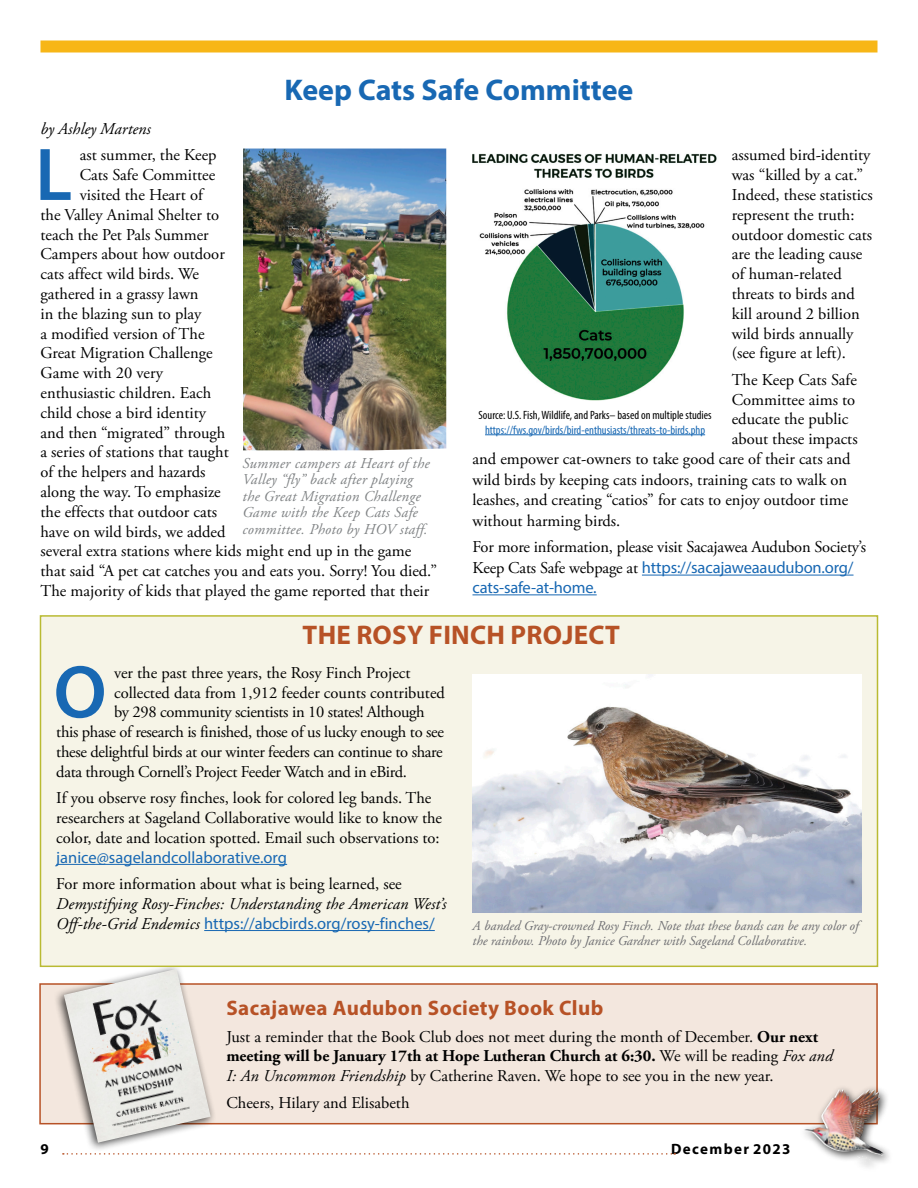
<style>
.page{position:relative;width:918px;height:1188px;background:#fff}
.page>*{position:absolute;margin:0;border:0;box-sizing:border-box;transform-origin:0 0}
._1st_para_body{font:600 75.3px "Myriad Pro";color:#1868b3}
.head_20__BLUE{font:700 30px "Myriad Pro";color:#1868b3}
.HEAD_18_pt_CAPS{font:700 27px "Myriad Pro";letter-spacing:.01em;color:#b75226}
.subhead_myriad_bold_blue{font:700 21px "Myriad Pro";letter-spacing:.02em;color:#b75226}
.body{font:16.5px/19.8px "Adobe Garamond Pro";color:#000}
._1st_para_body-2{font:16.5px "Adobe Garamond Pro";letter-spacing:-.02em;color:#000}
.body-2{font:italic 16.5px/19.8px "Adobe Garamond Pro";letter-spacing:.01em;color:#000}
._1st_para_body-3{font:16.5px "Adobe Garamond Pro";color:#000}
.t1{font:italic 15px/16.5px "Adobe Garamond Pro";letter-spacing:.02em;color:#7f8284}
.t2{font:700 15px "Myriad Pro";letter-spacing:.09em;color:#000}
.photo_credit{font:italic 13.5px/15px "Adobe Garamond Pro";color:#6d6d71}
.t3{font:condensed 12px "Myriad Pro";color:#1868b3}
.t4{font:condensed 12px "Myriad Pro";color:#000}
.s1{font-family:"Myriad Pro";color:#1868b3}
.s2{font-style:normal}
.s3{font-family:"Myriad Pro";font-style:normal;color:#1868b3}
.s4{font-weight:700}
.s5{font-style:italic}
</style>
<div class="page">
<div style="left:39px;top:983px;width:839px;height:141px;background:#f3e7de;border:2px solid #b75226"></div>
<div style="left:54px;top:963px;width:162px;height:190px;background:#000;opacity:.75"></div>
<img style="left:64px;top:969px;width:147px;height:174px">
<div style="left:798px;top:1084px;width:96px;height:89px;background:#000;opacity:.75"></div>
<img style="left:848px;top:1089px;width:21px;height:14px">
<div style="left:40px;top:40px;width:838px;height:12px;background:#f7b617"></div>
<svg style="left:63px;top:1153px;width:612px;height:2px"></svg>
<hr style="left:642px;top:575px;width:212px;height:1px;background:#1868b3">
<hr style="left:472px;top:594px;width:125px;height:1px;background:#1868b3">
<img style="left:472px;top:153px;width:245px;height:248px">
<img style="left:243px;top:149px;width:203px;height:301px">
<div style="left:40px;top:615px;width:838px;height:352px;background:#f6f4e7;border:2px solid #b9ba32"></div>
<hr style="left:56px;top:864px;width:231px;height:1px;background:#1868b3">
<hr style="left:204px;top:930px;width:231px;height:1px;background:#1868b3">
<img style="left:473px;top:674px;width:389px;height:239px">
<hr style="left:485px;top:434px;width:220px;height:1px;background:#1868b3">
<p class="head_20__BLUE" style="left:285px;top:71px;width:350px">Keep Cats Safe Committee</p>
<p class="body-2" style="left:40px;top:119px;width:112px">by Ashley Martens</p>
<p class="_1st_para_body" style="left:35px;top:127px;width:39px">L</p>
<p class="body" style="left:80px;top:146px;width:138px">ast summer, the Keep</p>
<p class="body" style="left:80px;top:166px;width:137px">Cats Safe Committee</p>
<p class="body" style="left:80px;top:185px;width:125px">visited the Heart of</p>
<p class="body" style="left:40px;top:205px;width:180px">the Valley Animal Shelter to</p>
<p class="body" style="left:40px;top:225px;width:170px">teach the Pet Pals Summer</p>
<p class="body" style="left:40px;top:245px;width:186px">Campers about how outdoor</p>
<p class="body" style="left:40px;top:265px;width:160px">cats affect wild birds. We</p>
<p class="body" style="left:40px;top:284px;width:160px">gathered in a grassy lawn</p>
<p class="body" style="left:40px;top:304px;width:162px">in the blazing sun to play</p>
<p class="body" style="left:40px;top:324px;width:166px">a modified version of The</p>
<p class="body" style="left:40px;top:344px;width:174px">Great Migration Challenge</p>
<p class="body" style="left:40px;top:364px;width:124px">Game with 20 very</p>
<p class="body" style="left:40px;top:383px;width:172px">enthusiastic children. Each</p>
<p class="body" style="left:40px;top:403px;width:167px">child chose a bird identity</p>
<p class="body" style="left:40px;top:423px;width:186px">and then “migrated” through</p>
<p class="body" style="left:40px;top:443px;width:190px">a series of stations that taught</p>
<p class="body" style="left:40px;top:463px;width:166px">of the helpers and hazards</p>
<p class="body" style="left:40px;top:482px;width:182px">along the way. To emphasize</p>
<p class="body" style="left:40px;top:502px;width:178px">the effects that outdoor cats</p>
<p class="body" style="left:40px;top:522px;width:186px">have on wild birds, we added</p>
<p class="body" style="left:40px;top:542px;width:372px">several extra stations where kids might end up in the game</p>
<p class="body" style="left:40px;top:562px;width:398px">that said “A pet cat catches you and eats you. Sorry! You died.”</p>
<p class="body" style="left:40px;top:581px;width:390px">The majority of kids that played the game reported that their</p>
<p class="t1" style="left:242px;top:455px;width:189px">Summer campers at Heart of the<br>Valley “fly” back after playing the Great Migration Challenge<br>Game with the Keep Cats Safe committee. Photo by HOV staff.</p>
<p class="body" style="left:732px;top:146px;width:143px">assumed bird-identity was “killed by a cat.”<br>Indeed, these statistics represent the truth: outdoor domestic cats are the leading cause of human-related threats to birds and kill around 2 billion wild birds annually (see figure at left).</p>
<p class="body" style="left:732px;top:370px;width:127px">The Keep Cats Safe</p>
<p class="body" style="left:732px;top:390px;width:125px">Committee aims to</p>
<p class="body" style="left:732px;top:410px;width:118px">educate the public</p>
<p class="body" style="left:732px;top:430px;width:127px">about these impacts</p>
<p class="body" style="left:472px;top:450px;width:380px">and empower cat-owners to take good care of their cats and</p>
<p class="body" style="left:472px;top:471px;width:376px">wild birds by keeping cats indoors, training cats to walk on</p>
<p class="body" style="left:472px;top:490px;width:377px">leashes, and creating “catios” for cats to enjoy outdoor time</p>
<p class="body" style="left:472px;top:511px;width:149px">without harming birds.</p>
<p class="body" style="left:472px;top:538px;width:395px;line-height:20.4px">For more information, please visit Sacajawea Audubon Society’s<br>Keep Cats Safe webpage at <span class="s1">https://sacajaweaaudubon.org/ cats-safe-at-home.</span></p>
<p class="t4" style="left:479px;top:408px;width:235px">Source: U.S. Fish, Wildlife, and Parks– based on multiple studies</p>
<p class="t3" style="left:485px;top:422px;width:222px">https://fws.gov/birds/bird-enthusiasts/threats-to-birds.php</p>
<p class="HEAD_18_pt_CAPS" style="left:303px;top:618px;width:319px">THE ROSY FINCH PROJECT</p>
<p class="_1st_para_body" style="left:54px;top:644px;width:54px">O</p>
<p class="_1st_para_body-3" style="left:114px;top:663px;width:298px">ver the past three years, the Rosy Finch Project</p>
<p class="_1st_para_body-3" style="left:114px;top:682px;width:332px">collected data from 1,912 feeder counts contributed</p>
<p class="_1st_para_body-2" style="left:114px;top:702px;width:312px">by 298 community scientists in 10 states! Although</p>
<p class="_1st_para_body-2" style="left:56px;top:722px;width:389px">this phase of research is finished, those of us lucky enough to see</p>
<p class="_1st_para_body-2" style="left:56px;top:742px;width:388px">these delightful birds at our winter feeders can continue to share</p>
<p class="_1st_para_body-2" style="left:56px;top:762px;width:352px">data through Cornell’s Project Feeder Watch and in eBird.</p>
<p class="body" style="left:56px;top:789px;width:387px">If you observe rosy finches, look for colored leg bands. The researchers at Sageland Collaborative would like to know the color, date and location spotted. Email such observations to: <span class="s1">janice@sagelandcollaborative.org</span></p>
<p class="body-2" style="left:56px;top:875px;width:392px"><span class="s2">For more information about what is being learned, see<br></span>Demystifying Rosy-Finches: Understanding the American West’s<br>Off-the-Grid Endemics <span class="s3">https://abcbirds.org/rosy-finches/</span></p>
<p class="photo_credit" style="left:473px;top:918px;width:387px">A banded Gray-crowned Rosy Finch. Note that these bands can be any color of the rainbow. Photo by Janice Gardner with Sageland Collaborative.</p>
<p class="subhead_myriad_bold_blue" style="left:226px;top:994px;width:379px">Sacajawea Audubon Society Book Club</p>
<p class="body" style="left:226px;top:1027px;width:608px">Just a reminder that the Book Club does not meet during the month of December. <span class="s4">Our next meeting will be January 17th at Hope Lutheran Church at 6:30.</span> We will be reading <span class="s5">Fox and<br>I: An Uncommon Friendship</span> by Catherine Raven. We hope to see you in the new year.</p>
<p class="body" style="left:226px;top:1093px;width:185px">Cheers, Hilary and Elisabeth</p>
<p class="t2" style="left:40px;top:1139px;width:10px">9</p>
<p class="t2" style="left:671px;top:1139px;width:121px">December 2023</p>
</div>
